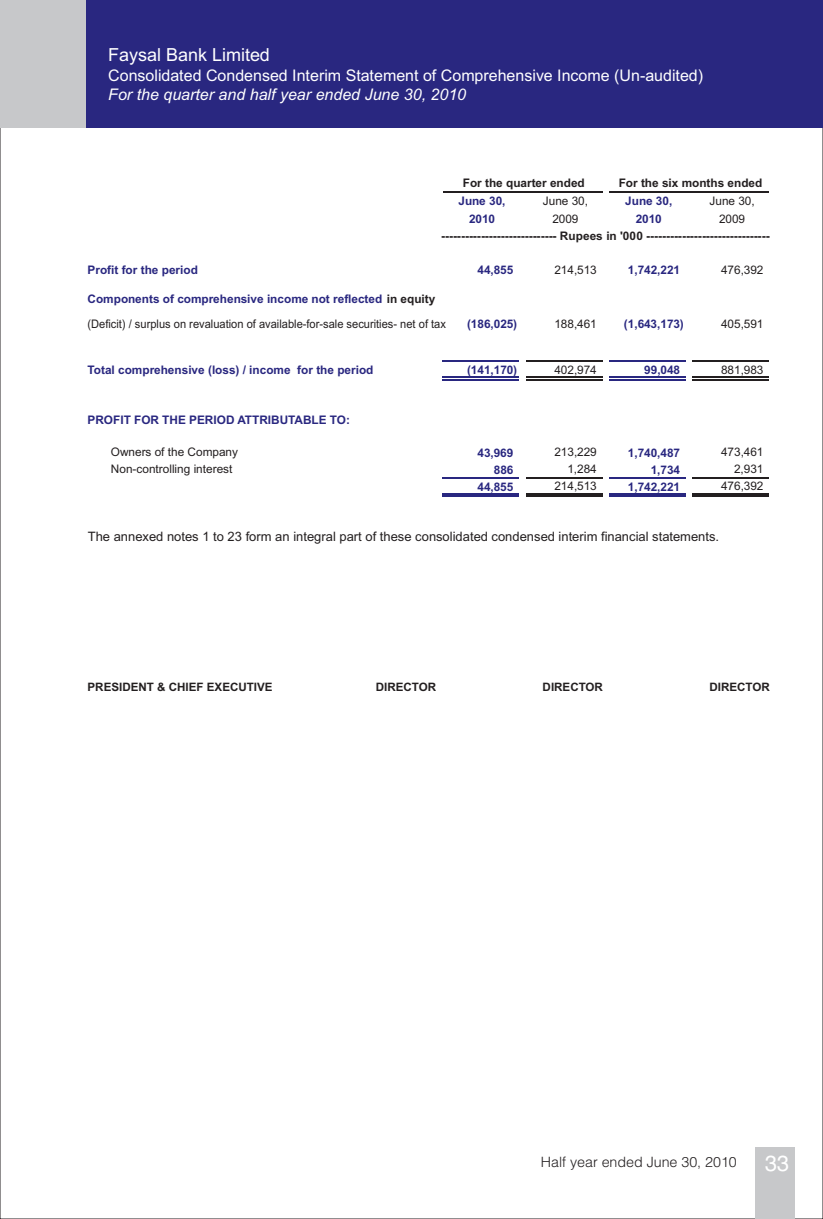
<style>
.page{position:relative;width:823px;height:1219px;background:#fff}
.page>*{position:absolute;margin:0;border:0;box-sizing:border-box;transform-origin:0 0}
.t1{font:22px "Switzerland";color:#fff}
.t2{font:18px "Arial";color:#fff}
.t3{font:16px "Arial";color:#fff}
.t4{font:italic 16px "Arial";color:#fff}
.t5{font:14.2px "Switzerland Light";color:#231f20}
.t6{font:13px "Arial";color:#231f20}
.t7{font:700 11.8px "Arial";color:#292780}
.t8{font:11.8px "Arial";color:#231f20}
.t9{font:11.8px/24.2px "Arial";color:#231f20;scale:.94 1}
.t10{font:700 11.8px "Arial";color:#231f20}
.t11{font:700 11.6px "Arial";color:#231f20}
.s1{font-weight:700;color:#292780}
.s2{font-weight:700}
</style>
<div class="page">
<div style="left:754px;top:1147px;width:40px;height:72px;background:#c7c8ca"></div>
<div style="left:0;top:0;width:822px;height:128px;background:#292780"></div>
<div style="left:0;top:0;width:86px;height:128px;background:#c7c8ca"></div>
<hr style="left:442px;top:192px;width:160px;height:1px;background:#231f20">
<hr style="left:442px;top:360px;width:77px;height:1px;background:#292780">
<hr style="left:525px;top:360px;width:77px;height:1px;background:#231f20">
<hr style="left:609px;top:360px;width:76px;height:1px;background:#292780">
<hr style="left:442px;top:377px;width:77px;height:1px;background:#292780">
<hr style="left:442px;top:379px;width:77px;height:1px;background:#292780">
<hr style="left:525px;top:377px;width:77px;height:1px;background:#231f20">
<hr style="left:525px;top:379px;width:77px;height:1px;background:#231f20">
<hr style="left:609px;top:377px;width:76px;height:1px;background:#292780">
<hr style="left:609px;top:379px;width:76px;height:1px;background:#292780">
<hr style="left:442px;top:477px;width:77px;height:1px;background:#292780">
<hr style="left:525px;top:477px;width:77px;height:1px;background:#231f20">
<hr style="left:609px;top:477px;width:76px;height:1px;background:#292780">
<hr style="left:442px;top:493px;width:77px;height:1px;background:#292780">
<hr style="left:442px;top:495px;width:77px;height:2px;background:#292780">
<hr style="left:525px;top:493px;width:77px;height:1px;background:#231f20">
<hr style="left:525px;top:495px;width:77px;height:2px;background:#231f20">
<hr style="left:609px;top:493px;width:76px;height:1px;background:#292780">
<hr style="left:609px;top:495px;width:76px;height:2px;background:#292780">
<hr style="left:609px;top:192px;width:159px;height:1px;background:#231f20">
<hr style="left:692px;top:360px;width:76px;height:1px;background:#231f20">
<hr style="left:692px;top:377px;width:76px;height:1px;background:#231f20">
<hr style="left:692px;top:379px;width:76px;height:1px;background:#231f20">
<hr style="left:692px;top:477px;width:76px;height:1px;background:#231f20">
<hr style="left:692px;top:493px;width:76px;height:1px;background:#231f20">
<hr style="left:692px;top:495px;width:76px;height:2px;background:#231f20">
<h2 class="t2" style="left:108px;top:48px;width:163px">Faysal Bank Limited</h2>
<h3 class="t3" style="left:108px;top:69px;width:596px">Consolidated Condensed Interim Statement of Comprehensive Income (Un-audited)</h3>
<h3 class="t4" style="left:108px;top:88px;width:359px">For the quarter and half year ended June 30, 2010</h3>
<p class="t10" style="left:462px;top:179px;width:123px">For the quarter ended</p>
<p class="t10" style="left:618px;top:179px;width:145px">For the six months ended</p>
<p class="t7" style="left:458px;top:196px;width:49px">June 30,</p>
<p class="t8" style="left:542px;top:196px;width:47px">June 30,</p>
<p class="t7" style="left:624px;top:196px;width:49px">June 30,</p>
<p class="t8" style="left:709px;top:196px;width:47px">June 30,</p>
<p class="t7" style="left:468px;top:214px;width:28px">2010</p>
<p class="t8" style="left:552px;top:214px;width:28px">2009</p>
<p class="t7" style="left:635px;top:214px;width:28px">2010</p>
<p class="t8" style="left:718px;top:214px;width:28px">2009</p>
<p class="t10" style="left:441px;top:231px;width:330px">----------------------------- Rupees in '000 -------------------------------</p>
<p class="t7" style="left:87px;top:265px;width:112px">Profit for the period</p>
<p class="t7" style="left:477px;top:265px;width:37px">44,855</p>
<p class="t8" style="left:554px;top:265px;width:44px">214,513</p>
<p class="t7" style="left:627px;top:265px;width:54px">1,742,221</p>
<p class="t8" style="left:720px;top:265px;width:44px">476,392</p>
<p class="t9" style="left:87px;top:288px;width:382px"><span class="s1">Components of comprehensive income not reflected</span> <span class="s2">in equity </span>(Deficit) / surplus on revaluation of available-for-sale securities- net of tax</p>
<p class="t7" style="left:466px;top:319px;width:52px">(186,025)</p>
<p class="t8" style="left:554px;top:319px;width:44px">188,461</p>
<p class="t7" style="left:623px;top:319px;width:61px">(1,643,173)</p>
<p class="t8" style="left:720px;top:319px;width:44px">405,591</p>
<p class="t7" style="left:87px;top:365px;width:287px">Total comprehensive (loss) / income for the period</p>
<p class="t7" style="left:466px;top:365px;width:52px">(141,170)</p>
<p class="t8" style="left:554px;top:365px;width:44px">402,974</p>
<p class="t7" style="left:643px;top:365px;width:37px">99,048</p>
<p class="t8" style="left:720px;top:365px;width:44px">881,983</p>
<p class="t7" style="left:87px;top:415px;width:264px">PROFIT FOR THE PERIOD ATTRIBUTABLE TO:</p>
<p class="t8" style="left:111px;top:448px;width:129px">Owners of the Company</p>
<p class="t7" style="left:477px;top:448px;width:37px">43,969</p>
<p class="t8" style="left:554px;top:448px;width:44px">213,229</p>
<p class="t7" style="left:627px;top:448px;width:54px">1,740,487</p>
<p class="t8" style="left:720px;top:448px;width:44px">473,461</p>
<p class="t8" style="left:111px;top:465px;width:123px">Non-controlling interest</p>
<p class="t7" style="left:493px;top:465px;width:21px">886</p>
<p class="t8" style="left:567px;top:465px;width:31px">1,284</p>
<p class="t7" style="left:650px;top:465px;width:31px">1,734</p>
<p class="t8" style="left:733px;top:465px;width:31px">2,931</p>
<p class="t7" style="left:477px;top:482px;width:37px">44,855</p>
<p class="t8" style="left:554px;top:482px;width:44px">214,513</p>
<p class="t7" style="left:627px;top:482px;width:54px">1,742,221</p>
<p class="t8" style="left:720px;top:482px;width:44px">476,392</p>
<p class="t6" style="left:88px;top:532px;width:632px">The annexed notes 1 to 23 form an integral part of these consolidated condensed interim financial statements.</p>
<p class="t11" style="left:87px;top:683px;width:186px">PRESIDENT &amp; CHIEF EXECUTIVE</p>
<p class="t11" style="left:375px;top:683px;width:62px">DIRECTOR</p>
<p class="t11" style="left:542px;top:683px;width:62px">DIRECTOR</p>
<p class="t11" style="left:709px;top:683px;width:62px">DIRECTOR</p>
<p class="t5" style="left:540px;top:1153px;width:197px">Half year ended June 30, 2010</p>
<h1 class="t1" style="left:764px;top:1150px;width:26px">33</h1>
</div>
